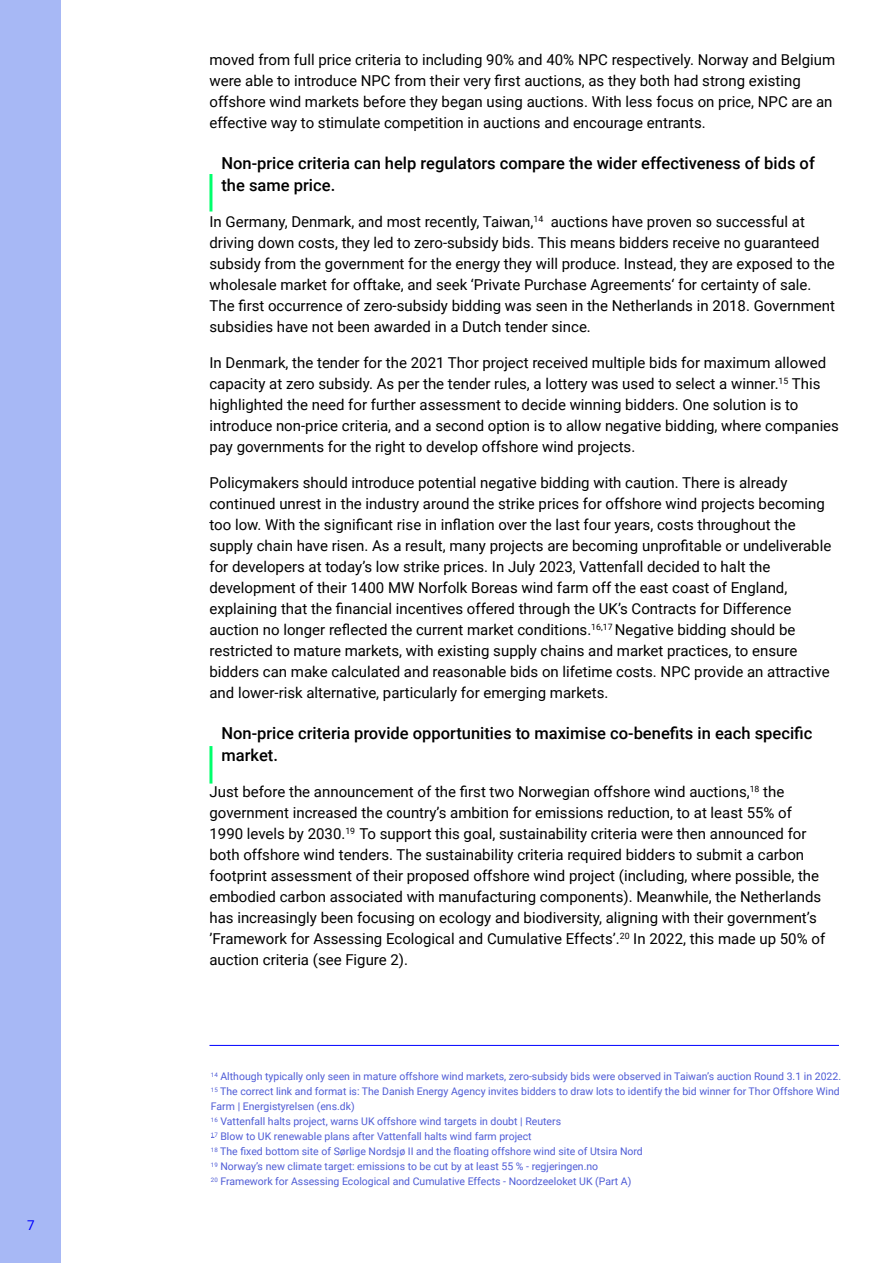
<style>
.page{position:relative;width:893px;height:1263px;background:#fff}
.page>*{position:absolute;margin:0;border:0;box-sizing:border-box;transform-origin:0 0}
.t1{font:500 16.5px/22.5px "Roboto";color:#000}
.t2{font:15px/21px "Roboto";color:#000}
.t3{font:13.5px "Roboto";color:#00f}
.t4{font:10.5px/15px "Roboto";color:#4f5cd6}
</style>
<div class="page">
<div style="left:0;top:0;width:60px;height:1263px;background:#a7b8f5"></div>
<hr style="left:209px;top:1045px;width:630px;height:1px;background:#00f">
<hr style="left:209px;top:174px;width:3px;height:38px;background:#00ff6c">
<hr style="left:209px;top:746px;width:3px;height:37px;background:#00ff6c">
<p class="t3" style="left:27px;top:1215px;width:9px">7</p>
<p class="t2" style="left:209px;top:49px;width:627px">moved from full price criteria to including 90% and 40% NPC respectively. Norway and Belgium were able to introduce NPC from their very first auctions, as they both had strong existing offshore wind markets before they began using auctions. With less focus on price, NPC are an effective way to stimulate competition in auctions and encourage entrants.</p>
<p class="t1" style="left:221px;top:151px;width:595px">Non-price criteria can help regulators compare the wider effectiveness of bids of the same price.</p>
<p class="t2" style="left:209px;top:211px;width:627px">In Germany, Denmark, and most recently, Taiwan,<sup>14</sup> auctions have proven so successful at driving down costs, they led to zero-subsidy bids. This means bidders receive no guaranteed subsidy from the government for the energy they will produce. Instead, they are exposed to the wholesale market for offtake, and seek ‘Private Purchase Agreements‘ for certainty of sale.<br>The first occurrence of zero-subsidy bidding was seen in the Netherlands in 2018. Government subsidies have not been awarded in a Dutch tender since.</p>
<p class="t2" style="left:209px;top:352px;width:631px">In Denmark, the tender for the 2021 Thor project received multiple bids for maximum allowed capacity at zero subsidy. As per the tender rules, a lottery was used to select a winner.<sup>15</sup> This highlighted the need for further assessment to decide winning bidders. One solution is to introduce non-price criteria, and a second option is to allow negative bidding, where companies pay governments for the right to develop offshore wind projects.</p>
<p class="t2" style="left:209px;top:472px;width:623px">Policymakers should introduce potential negative bidding with caution. There is already continued unrest in the industry around the strike prices for offshore wind projects becoming too low. With the significant rise in inflation over the last four years, costs throughout the supply chain have risen. As a result, many projects are becoming unprofitable or undeliverable for developers at today’s low strike prices. In July 2023, Vattenfall decided to halt the development of their 1400 MW Norfolk Boreas wind farm off the east coast of England, explaining that the financial incentives offered through the UK’s Contracts for Difference auction no longer reflected the current market conditions.<sup>16,17</sup> Negative bidding should be restricted to mature markets, with existing supply chains and market practices, to ensure bidders can make calculated and reasonable bids on lifetime costs. NPC provide an attractive and lower-risk alternative, particularly for emerging markets.</p>
<p class="t1" style="left:221px;top:721px;width:592px">Non-price criteria provide opportunities to maximise co-benefits in each specific market.</p>
<p class="t2" style="left:209px;top:781px;width:617px">Just before the announcement of the first two Norwegian offshore wind auctions,<sup>18</sup> the government increased the country’s ambition for emissions reduction, to at least 55% of 1990 levels by 2030.<sup>19</sup> To support this goal, sustainability criteria were then announced for both offshore wind tenders. The sustainability criteria required bidders to submit a carbon footprint assessment of their proposed offshore wind project (including, where possible, the embodied carbon associated with manufacturing components). Meanwhile, the Netherlands has increasingly been focusing on ecology and biodiversity, aligning with their government’s ’Framework for Assessing Ecological and Cumulative Effects’.<sup>20</sup> In 2022, this made up 50% of auction criteria (see Figure 2).</p>
<p class="t4" style="left:211px;top:1069px;width:632px"><sup>14</sup> Although typically only seen in mature offshore wind markets, zero-subsidy bids were observed in Taiwan’s auction Round 3.1 in 2022.<br><sup>15</sup> The correct link and format is: The Danish Energy Agency invites bidders to draw lots to identify the bid winner for Thor Offshore Wind Farm | Energistyrelsen (ens.dk)<br><sup>16</sup> Vattenfall halts project, warns UK offshore wind targets in doubt | Reuters<br><sup>17</sup> Blow to UK renewable plans after Vattenfall halts wind farm project<br><sup>18</sup> The fixed bottom site of Sørlige Nordsjø II and the floating offshore wind site of Utsira Nord<br><sup>19</sup> Norway’s new climate target: emissions to be cut by at least 55 % - regjeringen.no<br><sup>20</sup> Framework for Assessing Ecological and Cumulative Effects - Noordzeeloket UK (Part A)</p>
</div>
